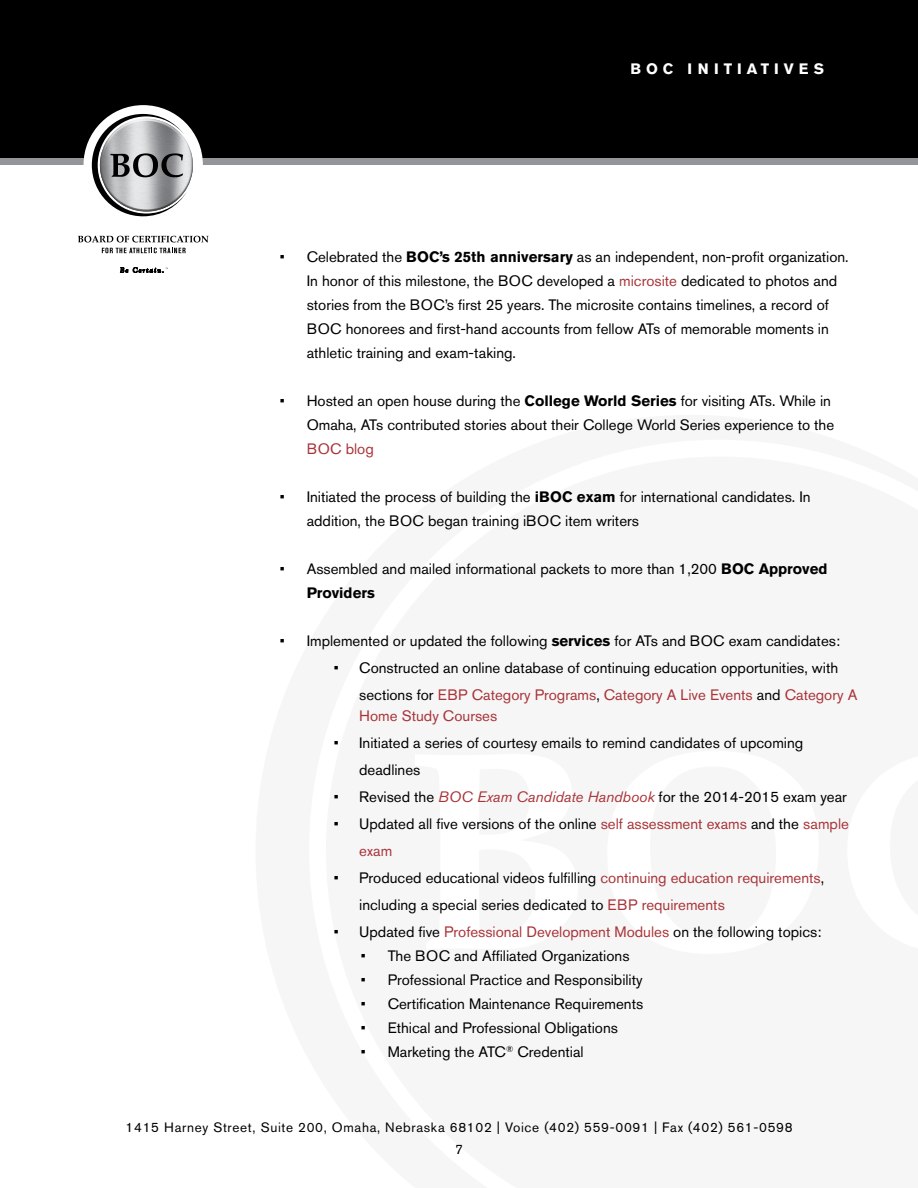
<style>
.page{position:relative;width:918px;height:1188px;background:#fff}
.page>*{position:absolute;margin:0;border:0;box-sizing:border-box;transform-origin:0 0}
.t1{font:15px/24px "Akzidenz Grotesk BE";color:#000}
.t2{font:15px "Akzidenz Grotesk BE";color:#a93439}
.t3{font:700 15px "Akzidenz Grotesk BE";letter-spacing:.325em;color:#fff}
.t4{font:13.5px/21.5px "Akzidenz Grotesk BE";letter-spacing:.05em;color:#000;text-align:center}
.s1{font-weight:700}
.s2{color:#a93439}
.s3{font-style:italic;color:#a93439}
</style>
<div class="page">
<div style="left:0;top:0;width:918px;height:161px;background:#000"></div>
<div style="left:0;top:158px;width:918px;height:7px;background:#939598"></div>
<div style="left:84px;top:105px;width:119px;height:119px;background:#fff;border-radius:50%"></div>
<img style="left:187px;top:124px;width:6px;height:64px">
<svg style="left:92px;top:114px;width:95px;height:102px"></svg>
<img style="left:110px;top:154px;width:20px;height:23px">
<img style="left:133px;top:153px;width:25px;height:24px">
<img style="left:161px;top:153px;width:22px;height:24px">
<svg style="left:78px;top:236px;width:131px;height:6px"></svg>
<svg style="left:120px;top:267px;width:48px;height:6px"></svg>
<svg style="left:102px;top:248px;width:84px;height:5px"></svg>
<p class="t3" style="left:630px;top:60px;width:195px">BOC INITIATIVES</p>
<p class="t1" style="left:307px;top:244px;width:544px;text-indent:-27px">• Celebrated the <span class="s1">BOC’s 25th anniversary</span> as an independent, non-profit organization.<br>In honor of this milestone, the BOC developed a <span class="s2">microsite</span> dedicated to photos and stories from the BOC’s first 25 years. The microsite contains timelines, a record of BOC honorees and first-hand accounts from fellow ATs of memorable moments in athletic training and exam-taking.</p>
<p class="t1" style="left:280px;top:388px;width:556px;text-align:right">• Hosted an open house during the <span class="s1">College World Series</span> for visiting ATs. While in<br>Omaha, ATs contributed stories about their College World Series experience to the</p>
<p class="t2" style="left:307px;top:440px;width:69px">BOC blog</p>
<p class="t1" style="left:307px;top:484px;width:506px;text-indent:-27px">• Initiated the process of building the <span class="s1">iBOC exam</span> for international candidates. In addition, the BOC began training iBOC item writers</p>
<p class="t1" style="left:307px;top:556px;width:522px;text-indent:-27px">• Assembled and mailed informational packets to more than 1,200 <span class="s1">BOC Approved<br>Providers</span></p>
<p class="t1" style="left:280px;top:628px;width:562px">• Implemented or updated the following <span class="s1">services</span> for ATs and BOC exam candidates:</p>
<p class="t1" style="left:359px;top:654px;width:500px;line-height:27px;text-indent:-26px">• Constructed an online database of continuing education opportunities, with sections for <span class="s2">EBP Category Programs</span>, <span class="s2">Category A Live Events</span> and <span class="s2">Category A</span></p>
<p class="t2" style="left:359px;top:707px;width:140px">Home Study Courses</p>
<p class="t1" style="left:359px;top:729px;width:446px;line-height:27px;text-indent:-26px">• Initiated a series of courtesy emails to remind candidates of upcoming deadlines</p>
<p class="t1" style="left:334px;top:784px;width:515px">• Revised the <span class="s3">BOC Exam Candidate Handbook</span> for the 2014-2015 exam year</p>
<p class="t1" style="left:359px;top:810px;width:491px;line-height:27px;text-indent:-26px">• Updated all five versions of the online <span class="s2">self assessment exams</span> and the <span class="s2">sample exam</span></p>
<p class="t1" style="left:359px;top:864px;width:467px;line-height:27px;text-indent:-26px">• Produced educational videos fulfilling <span class="s2">continuing education requirements</span>, including a special series dedicated to <span class="s2">EBP requirements</span></p>
<p class="t1" style="left:334px;top:919px;width:489px">• Updated five <span class="s2">Professional Development Modules</span> on the following topics:</p>
<p class="t1" style="left:361px;top:943px;width:270px">• The BOC and Affiliated Organizations</p>
<p class="t1" style="left:361px;top:967px;width:283px">• Professional Practice and Responsibility</p>
<p class="t1" style="left:361px;top:991px;width:284px">• Certification Maintenance Requirements</p>
<p class="t1" style="left:361px;top:1015px;width:259px">• Ethical and Professional Obligations</p>
<p class="t1" style="left:361px;top:1039px;width:224px">• Marketing the ATC<sup>®</sup> Credential</p>
<p class="t4" style="left:126px;top:1117px;width:669px">1415 Harney Street, Suite 200, Omaha, Nebraska 68102 | Voice (402) 559-0091 | Fax (402) 561-0598<br>7</p>
</div>
